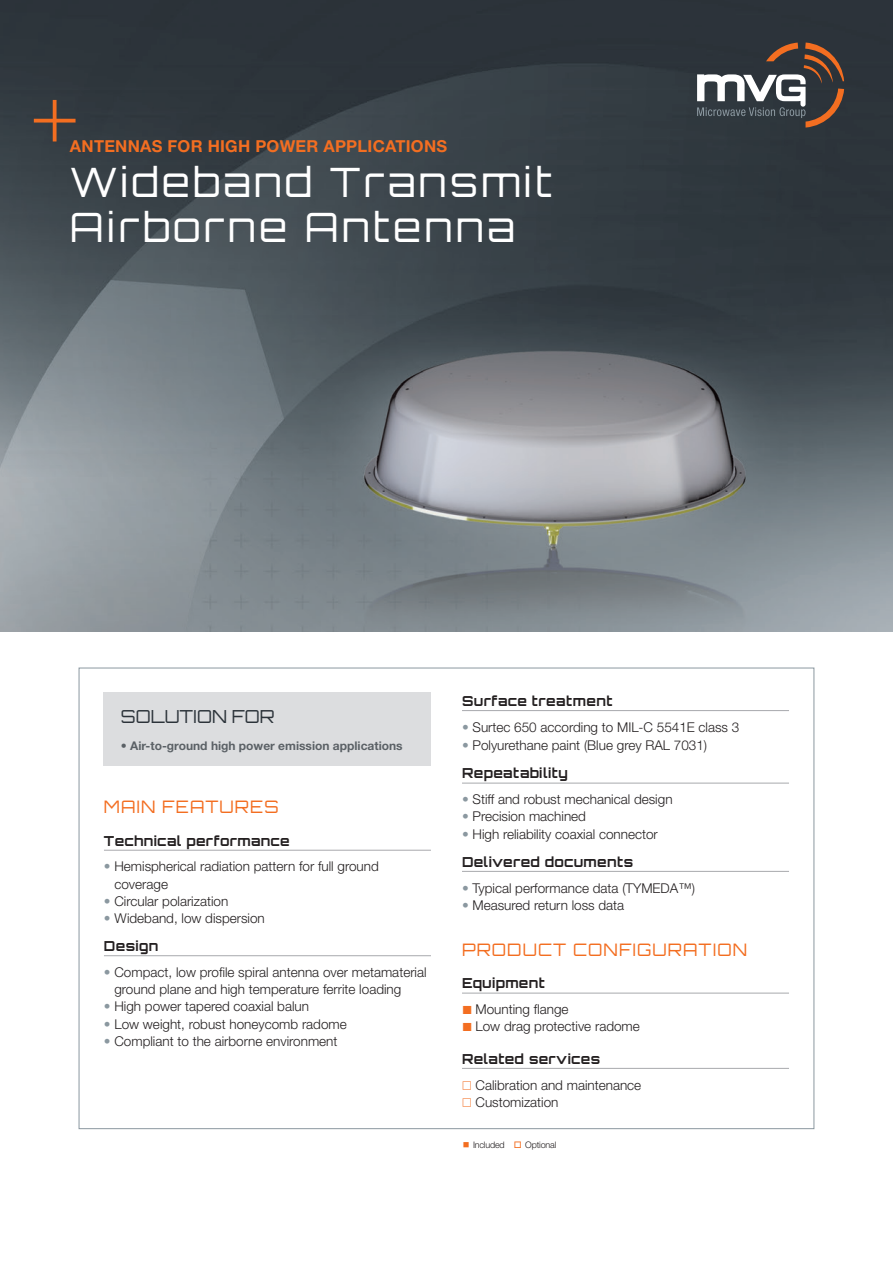
<style>
.page{position:relative;width:893px;height:1263px;background:#fff}
.page>*{position:absolute;margin:0;border:0;box-sizing:border-box;transform-origin:0 0}
.t1{font:40.5px/45px "Orbitron";letter-spacing:.08em;color:#fff}
.Solutions_for_TITRE{font:18px "Orbitron";color:#2c333a}
.Titre_main_features{font:17.25px "Orbitron";letter-spacing:.06em;color:#f36e21}
.t2{font:700 16.5px "Helvetica Neue LT Std";letter-spacing:.015em;color:#f36e21}
.Intertitre_souligne{font:13.8px "Orbitron";letter-spacing:.03em;color:#231f20}
.TEXTE_COURANT{font:300 13.5px "Helvetica Neue LT Std";color:#231f20}
.Bullet_main_features{font:300 13.5px/17.2px "Helvetica Neue LT Std";color:#231f20}
.t3{font:700 12px "Helvetica Neue LT Std";color:#5b6166}
.TEXTE_COURANT-2{font:300 9px "Helvetica Neue LT Std";letter-spacing:-.02em;color:#231f20}
.s1{color:#8b98a0}
.s2{color:#f36e21}
</style>
<div class="page">
<hr style="left:462px;top:710px;width:327px;height:1px;background:#a8a9ad">
<hr style="left:462px;top:783px;width:327px;height:1px;background:#a8a9ad">
<hr style="left:462px;top:871px;width:327px;height:1px;background:#a8a9ad">
<hr style="left:462px;top:993px;width:327px;height:1px;background:#a8a9ad">
<hr style="left:462px;top:1068px;width:327px;height:1px;background:#a8a9ad">
<hr style="left:104px;top:850px;width:327px;height:1px;background:#a8a9ad">
<hr style="left:104px;top:955px;width:327px;height:1px;background:#a8a9ad">
<div style="left:104px;top:692px;width:327px;height:73px;background:#dcdddf"></div>
<img style="left:0;top:0;width:893px;height:631px">
<svg style="left:697px;top:43px;width:147px;height:85px;background:#595555"></svg>
<svg style="left:34px;top:100px;width:42px;height:41px;background:#54443c"></svg>
<p class="t2" style="left:70px;top:136px;width:379px">ANTENNAS FOR HIGH POWER APPLICATIONS</p>
<p class="t1" style="left:70px;top:160px;width:484px">Wideband Transmit<br>Airborne Antenna</p>
<p class="Solutions_for_TITRE" style="left:121px;top:705px;width:155px">SOLUTION FOR</p>
<p class="t3" style="left:121px;top:738px;width:283px">• Air-to-ground high power emission applications</p>
<p class="Titre_main_features" style="left:104px;top:796px;width:176px">MAIN FEATURES</p>
<p class="Intertitre_souligne" style="left:104px;top:832px;width:187px">Technical performance</p>
<p class="Bullet_main_features" style="left:114px;top:858px;width:266px;text-indent:-11px"><span class="s1">•</span> Hemispherical radiation pattern for full ground coverage</p>
<p class="Bullet_main_features" style="left:104px;top:892px;width:126px"><span class="s1">•</span> Circular polarization</p>
<p class="Bullet_main_features" style="left:104px;top:909px;width:162px"><span class="s1">•</span> Wideband, low dispersion</p>
<p class="Intertitre_souligne" style="left:104px;top:938px;width:56px">Design</p>
<p class="Bullet_main_features" style="left:114px;top:963px;width:314px;text-indent:-11px"><span class="s1">•</span> Compact, low profile spiral antenna over metamaterial ground plane and high temperature ferrite loading</p>
<p class="Bullet_main_features" style="left:104px;top:998px;width:207px"><span class="s1">•</span> High power tapered coaxial balun</p>
<p class="Bullet_main_features" style="left:104px;top:1015px;width:244px"><span class="s1">•</span> Low weight, robust honeycomb radome</p>
<p class="Bullet_main_features" style="left:104px;top:1032px;width:235px"><span class="s1">•</span> Compliant to the airborne environment</p>
<p class="Intertitre_souligne" style="left:462px;top:692px;width:152px">Surface treatment</p>
<p class="TEXTE_COURANT" style="left:462px;top:719px;width:279px"><span class="s1">•</span> Surtec 650 according to MIL-C 5541E class 3</p>
<p class="TEXTE_COURANT" style="left:462px;top:737px;width:247px"><span class="s1">•</span> Polyurethane paint (Blue grey RAL 7031)</p>
<p class="Intertitre_souligne" style="left:462px;top:765px;width:107px">Repeatability</p>
<p class="TEXTE_COURANT" style="left:462px;top:791px;width:212px"><span class="s1">•</span> Stiff and robust mechanical design</p>
<p class="TEXTE_COURANT" style="left:462px;top:808px;width:126px"><span class="s1">•</span> Precision machined</p>
<p class="TEXTE_COURANT" style="left:462px;top:826px;width:197px"><span class="s1">•</span> High reliability coaxial connector</p>
<p class="Intertitre_souligne" style="left:462px;top:853px;width:173px">Delivered documents</p>
<p class="TEXTE_COURANT" style="left:462px;top:879px;width:234px"><span class="s1">•</span> Typical performance data (TYMEDA™)</p>
<p class="TEXTE_COURANT" style="left:462px;top:897px;width:164px"><span class="s1">•</span> Measured return loss data</p>
<p class="Titre_main_features" style="left:462px;top:939px;width:287px">PRODUCT CONFIGURATION</p>
<p class="Intertitre_souligne" style="left:462px;top:975px;width:84px">Equipment</p>
<p class="TEXTE_COURANT" style="left:463px;top:1001px;width:107px"><span class="s2">■</span> Mounting flange</p>
<p class="TEXTE_COURANT" style="left:463px;top:1018px;width:178px"><span class="s2">■</span> Low drag protective radome</p>
<p class="Intertitre_souligne" style="left:462px;top:1050px;width:140px">Related services</p>
<p class="TEXTE_COURANT" style="left:475px;top:1076px;width:167px">Calibration and maintenance</p>
<p class="TEXTE_COURANT" style="left:475px;top:1094px;width:84px">Customization</p>
<p class="TEXTE_COURANT-2" style="left:463px;top:1139px;width:95px"><span class="s2">■</span> Included <span class="s2">□</span> Optional</p>
</div>
